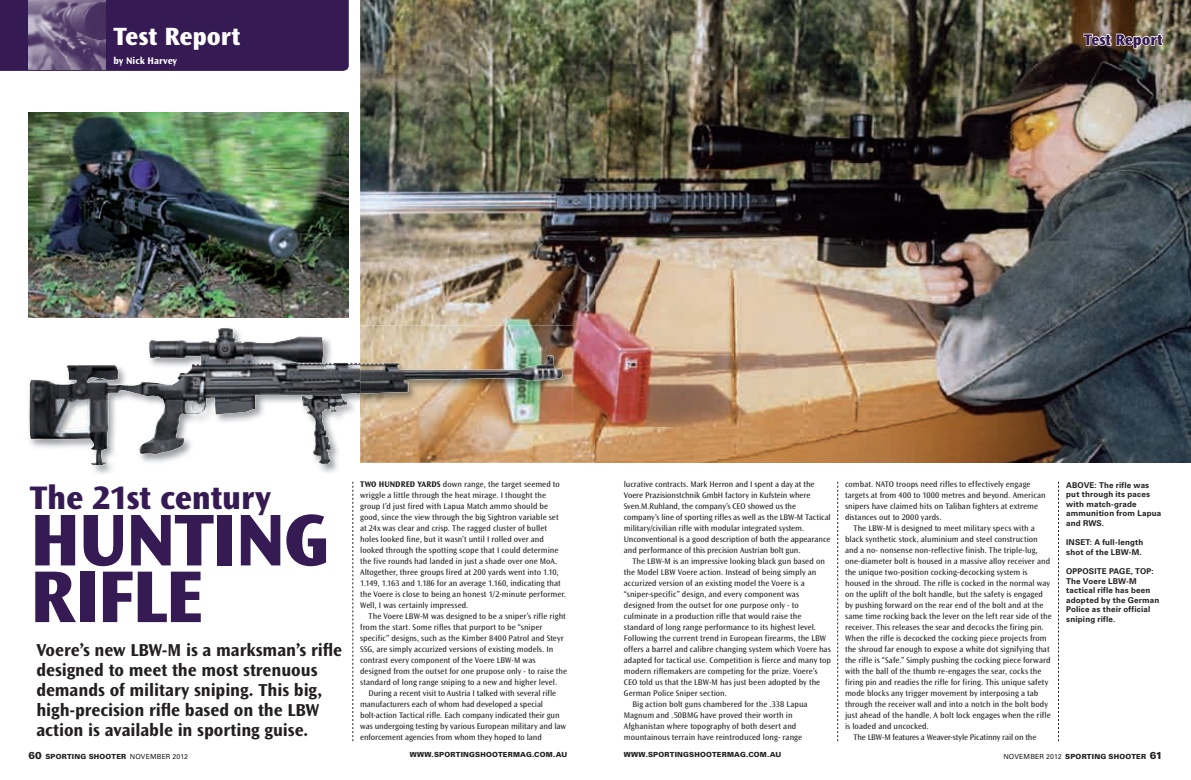
<style>
.page{position:relative;width:1191px;height:780px;background:#fff}
.page>*{position:absolute;margin:0;border:0;box-sizing:border-box;transform-origin:0 0}
.t1{font:800 76.4px/56.6px "Ocean Sans Std";letter-spacing:-.025em;color:#361a53}
.t2{font:800 34px "Ocean Sans Std";letter-spacing:-.01em;color:#361a53}
.t3{font:800 26px "Ocean Sans Std";letter-spacing:-.005em;color:#fff}
.t4{font:700 18px/20px "Ocean Sans Std";letter-spacing:-.005em;color:#231f20}
.t5{font:800 16px "Ocean Sans Std";color:#361a53}
.t6{font:700 10px "Ocean Sans Std";color:#fff}
.t7{font:8.5px "Ocean Sans Std";letter-spacing:.005em;color:#231f20}
.t8{font:8.5px "Ocean Sans Std";letter-spacing:-.02em;color:#231f20}
.t9{font:700 8px/9.6px "Univers LT Std";letter-spacing:.02em;color:#231f20}
.t10{font:900 7px "Univers LT Std";letter-spacing:.025em;color:#231f20}
.s1{font-weight:700}
.s2{font-size:10px}
.s3{font-weight:400}
</style>
<div class="page">
<img style="left:360px;top:0;width:235px;height:463px">
<img style="left:29px;top:112px;width:320px;height:205px">
<div style="left:0;top:0;width:349px;height:71px;background:#361a53"></div>
<img style="left:28px;top:0;width:78px;height:70px">
<svg style="left:352px;top:481px;width:1px;height:260px"></svg>
<img style="left:327px;top:339px;width:4px;height:16px">
<img style="left:320px;top:355px;width:40px;height:118px">
<img style="left:96px;top:397px;width:197px;height:77px">
<img style="left:360px;top:325px;width:212px;height:138px">
<img style="left:128px;top:328px;width:133px;height:103px">
<img style="left:260px;top:328px;width:67px;height:69px">
<img style="left:29px;top:365px;width:99px;height:100px">
<img style="left:327px;top:362px;width:6px;height:103px">
<img style="left:293px;top:396px;width:34px;height:69px">
<img style="left:127px;top:431px;width:67px;height:34px">
<img style="left:360px;top:355px;width:168px;height:39px">
<img style="left:595px;top:0;width:596px;height:463px">
<svg style="left:1082px;top:33px;width:82px;height:16px"></svg>
<svg style="left:837px;top:481px;width:1px;height:260px"></svg>
<svg style="left:1058px;top:481px;width:1px;height:260px"></svg>
<p class="t3" style="left:113px;top:22px;width:129px">Test Report</p>
<p class="t6" style="left:113px;top:55px;width:65px">by Nick Harvey</p>
<p class="t5" style="left:1084px;top:31px;width:80px">Test Report</p>
<p class="t2" style="left:30px;top:478px;width:243px">The 21st century</p>
<p class="t1" style="left:30px;top:512px;width:300px">hunTing<br>Rifle</p>
<p class="t4" style="left:36px;top:640px;width:307px">Voere’s new LBw-M is a marksman’s rifle designed to meet the most strenuous demands of military sniping. This big, high-precision rifle based on the LBw action is available in sporting guise.</p>
<p class="t7" style="left:360px;top:479px;width:201px"><span class="s1">Two HuNdred yards</span> down range, the target seemed to</p>
<p class="t7" style="left:360px;top:490px;width:187px">wriggle a little through the heat mirage. I thought the</p>
<p class="t7" style="left:360px;top:501px;width:190px">group I’d just fired with Lapua Match ammo should be</p>
<p class="t7" style="left:360px;top:512px;width:200px">good, since the view through the big Sightron variable set</p>
<p class="t7" style="left:360px;top:523px;width:188px">at 24x was clear and crisp. The ragged cluster of bullet</p>
<p class="t7" style="left:360px;top:534px;width:185px">holes looked fine, but it wasn’t until I rolled over and</p>
<p class="t7" style="left:360px;top:545px;width:200px">looked through the spotting scope that I could determine</p>
<p class="t7" style="left:360px;top:556px;width:199px">the five rounds had landed in just a shade over one MoA.</p>
<p class="t7" style="left:360px;top:567px;width:200px">Altogether, three groups fired at 200 yards went into 1.10,</p>
<p class="t7" style="left:360px;top:578px;width:202px">1.149, 1.163 and 1.186 for an average 1.160, indicating that</p>
<p class="t7" style="left:360px;top:589px;width:207px">the Voere is close to being an honest 1/2-minute performer.</p>
<p class="t7" style="left:360px;top:600px;width:110px">Well, I was certainly impressed.</p>
<p class="t7" style="left:369px;top:611px;width:199px">The Voere LBW-M was designed to be a sniper’s rifle right</p>
<p class="t7" style="left:360px;top:622px;width:184px">from the start. Some rifles that purport to be “sniper</p>
<p class="t7" style="left:360px;top:633px;width:205px">specific” designs, such as the Kimber 8400 Patrol and Steyr</p>
<p class="t7" style="left:360px;top:644px;width:195px">SSG, are simply accurized versions of existing models. In</p>
<p class="t7" style="left:360px;top:655px;width:177px">contrast every component of the Voere LBW-M was</p>
<p class="t7" style="left:360px;top:666px;width:208px">designed from the outset for one prupose only - to raise the</p>
<p class="t7" style="left:360px;top:677px;width:198px">standard of long range sniping to a new and higher level.</p>
<p class="t7" style="left:369px;top:688px;width:189px">During a recent visit to Austria I talked with several rifle</p>
<p class="t7" style="left:360px;top:699px;width:184px">manufacturers each of whom had developed a special</p>
<p class="t7" style="left:360px;top:710px;width:201px">bolt-action Tactical rifle. Each company indicated their gun</p>
<p class="t7" style="left:360px;top:721px;width:208px">was undergoing testing by various European military and law</p>
<p class="t7" style="left:360px;top:732px;width:183px">enforcement agencies from whom they hoped to land</p>
<p class="t10" style="left:28px;top:752px;width:161px"><span class="s2">60</span> SPORTING SHOOTER <span class="s3">NOVEMBER 2012</span></p>
<p class="t10" style="left:410px;top:749px;width:159px">WWW.SPORTINGSHOOTERMAG.COM.AU</p>
<p class="t7" style="left:624px;top:479px;width:192px">lucrative contracts. Mark Herron and I spent a day at the</p>
<p class="t7" style="left:624px;top:490px;width:188px">Voere Prazisionstchnik GmbH factory in Kufstein where</p>
<p class="t7" style="left:624px;top:501px;width:174px">Sven.M.Ruhland, the company’s CEO showed us the</p>
<p class="t7" style="left:624px;top:512px;width:208px">company’s line of sporting rifles as well as the LBW-M Tactical</p>
<p class="t7" style="left:624px;top:523px;width:182px">military/civilian rifle with modular integrated system.</p>
<p class="t7" style="left:624px;top:534px;width:208px">Unconventional is a good description of both the appearance</p>
<p class="t7" style="left:624px;top:545px;width:178px">and performance of this precision Austrian bolt gun.</p>
<p class="t7" style="left:632px;top:556px;width:194px">The LBW-M is an impressive looking black gun based on</p>
<p class="t7" style="left:624px;top:567px;width:194px">the Model LBW Voere action. Instead of being simply an</p>
<p class="t7" style="left:624px;top:578px;width:182px">accurized version of an existing model the Voere is a</p>
<p class="t7" style="left:624px;top:589px;width:177px">“sniper-specific” design, and every component was</p>
<p class="t7" style="left:624px;top:600px;width:176px">designed from the outset for one purpose only - to</p>
<p class="t7" style="left:624px;top:611px;width:179px">culminate in a production rifle that would raise the</p>
<p class="t7" style="left:624px;top:622px;width:194px">standard of long range performance to its highest level.</p>
<p class="t7" style="left:624px;top:633px;width:204px">Following the current trend in European firearms, the LBW</p>
<p class="t7" style="left:624px;top:644px;width:208px">offers a barrel and calibre changing system which Voere has</p>
<p class="t7" style="left:624px;top:655px;width:208px">adapted for tactical use. Competition is fierce and many top</p>
<p class="t7" style="left:624px;top:666px;width:195px">modern riflemakers are competing for the prize. Voere’s</p>
<p class="t7" style="left:624px;top:677px;width:198px">CEO told us that the LBW-M has just been adopted by the</p>
<p class="t7" style="left:624px;top:688px;width:105px">German Police Sniper section.</p>
<p class="t7" style="left:632px;top:699px;width:177px">Big action bolt guns chambered for the .338 Lapua</p>
<p class="t7" style="left:624px;top:710px;width:170px">Magnum and .50BMG have proved their worth in</p>
<p class="t7" style="left:624px;top:721px;width:174px">Afghanistan where topography of both desert and</p>
<p class="t7" style="left:624px;top:732px;width:180px">mountainous terrain have reintroduced long- range</p>
<p class="t7" style="left:845px;top:479px;width:187px">combat. NATO troops need rifles to effectively engage</p>
<p class="t7" style="left:845px;top:490px;width:202px">targets at from 400 to 1000 metres and beyond. American</p>
<p class="t7" style="left:845px;top:501px;width:195px">snipers have claimed hits on Taliban fighters at extreme</p>
<p class="t7" style="left:845px;top:512px;width:98px">distances out to 2000 yards.</p>
<p class="t7" style="left:853px;top:523px;width:183px">The LBW-M is designed to meet military specs with a</p>
<p class="t7" style="left:845px;top:534px;width:194px">black synthetic stock, aluminium and steel construction</p>
<p class="t7" style="left:845px;top:545px;width:194px">and a no- nonsense non-reflective finish. The triple-lug,</p>
<p class="t7" style="left:845px;top:556px;width:207px">one-diameter bolt is housed in a massive alloy receiver and</p>
<p class="t7" style="left:845px;top:567px;width:184px">the unique two-position cocking-decocking system is</p>
<p class="t7" style="left:845px;top:578px;width:207px">housed in the shroud. The rifle is cocked in the normal way</p>
<p class="t7" style="left:845px;top:589px;width:199px">on the uplift of the bolt handle, but the safety is engaged</p>
<p class="t7" style="left:845px;top:600px;width:200px">by pushing forward on the rear end of the bolt and at the</p>
<p class="t7" style="left:845px;top:611px;width:208px">same time rocking back the lever on the left rear side of the</p>
<p class="t7" style="left:845px;top:622px;width:200px">receiver. This releases the sear and decocks the firing pin.</p>
<p class="t7" style="left:845px;top:633px;width:203px">When the rifle is decocked the cocking piece projects from</p>
<p class="t7" style="left:845px;top:644px;width:206px">the shroud far enough to expose a white dot signifying that</p>
<p class="t7" style="left:845px;top:655px;width:207px">the rifle is “Safe.” Simply pushing the cocking piece forward</p>
<p class="t7" style="left:845px;top:666px;width:198px">with the ball of the thumb re-engages the sear, cocks the</p>
<p class="t7" style="left:845px;top:677px;width:205px">firing pin and readies the rifle for firing. This unique safety</p>
<p class="t7" style="left:845px;top:688px;width:195px">mode blocks any trigger movement by interposing a tab</p>
<p class="t7" style="left:845px;top:699px;width:204px">through the receiver wall and into a notch in the bolt body</p>
<p class="t7" style="left:845px;top:710px;width:207px">just ahead of the handle. A bolt lock engages when the rifle</p>
<p class="t7" style="left:845px;top:721px;width:85px">is loaded and uncocked.</p>
<p class="t8" style="left:853px;top:732px;width:184px">The LBW-M features a Weaver-style Picatinny rail on the</p>
<p class="t9" style="left:1066px;top:480px;width:97px">ABOVE: The rifle was put through its paces with match-grade ammunition from Lapua and RWS.</p>
<p class="t9" style="left:1066px;top:537px;width:79px">INSET: A full-length shot of the LBW-M.</p>
<p class="t9" style="left:1066px;top:566px;width:94px">OPPOSITE PAGE, TOP:<br>The Voere LBW-M tactical rifle has been adopted by the German<br>Police as their official sniping rifle.</p>
<p class="t10" style="left:624px;top:749px;width:159px">WWW.SPORTINGSHOOTERMAG.COM.AU</p>
<p class="t10" style="left:1003px;top:752px;width:161px"><span class="s3">NOVEMBER 2012</span> SPORTING SHOOTER <span class="s2">61</span></p>
</div>
